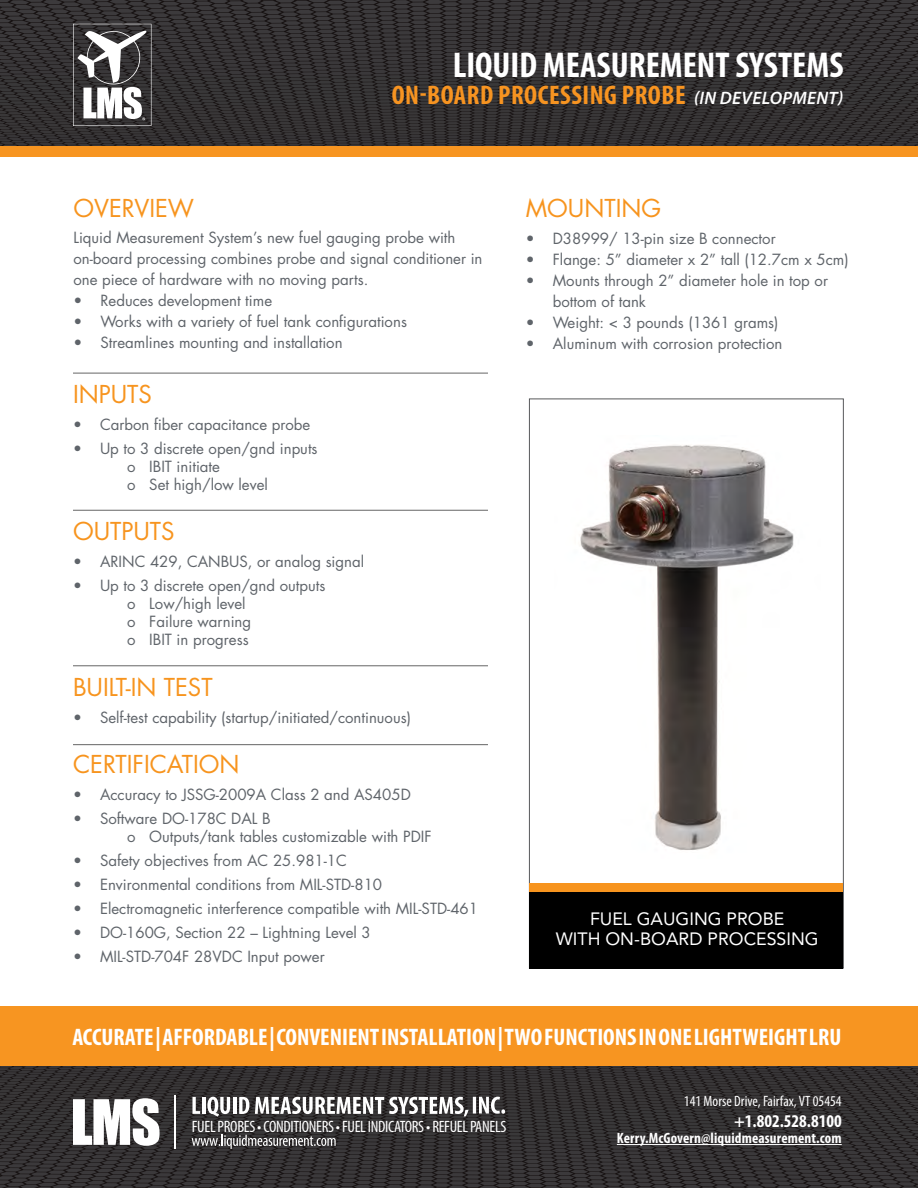
<style>
.page{position:relative;width:918px;height:1188px;background:#fff}
.page>*{position:absolute;margin:0;border:0;box-sizing:border-box;transform-origin:0 0}
.t1{font:700 condensed 36px "Myriad Pro";color:#fff}
.t2{font:700 condensed 27px "Myriad Pro";letter-spacing:.02em;color:#f79421}
.t3{font:700 condensed 24px "Myriad Pro";color:#fff}
.t4{font:24px "Futura Std";color:#f7941e}
.t5{font:700 condensed 18px "Myriad Pro";color:#fff}
.t6{font:17.7px/19.5px "Avenir LT Std";color:#fff;text-align:center}
.t7{font:condensed 16.5px "Myriad Pro";letter-spacing:-.02em;color:#fff}
.t8{font:15px/18px "Futura Std";color:#5f646a}
.t9{font:700 condensed 15px "Myriad Pro";letter-spacing:.01em;color:#fff}
.t10{font:condensed 15px "Myriad Pro";color:#fff}
.s1{font-weight:600;font-style:italic;font-stretch:normal;font-size:18px;color:#fff}
</style>
<div class="page">
<div style="left:0;top:146px;width:918px;height:10px;background:#f79521"></div>
<svg style="left:0;top:0;width:918px;height:146px;background:#343233"></svg>
<hr style="left:73px;top:373px;width:415px;height:1px;background:#7a7a7a">
<hr style="left:73px;top:510px;width:415px;height:1px;background:#7a7a7a">
<hr style="left:73px;top:665px;width:415px;height:1px;background:#7a7a7a">
<hr style="left:73px;top:744px;width:415px;height:1px;background:#7a7a7a">
<div style="left:0;top:1007px;width:918px;height:59px;background:#f79521"></div>
<img style="left:580px;top:445px;width:214px;height:405px">
<div style="left:530px;top:890px;width:313px;height:78px;background:#000"></div>
<div style="left:530px;top:883px;width:313px;height:9px;background:#f7941e"></div>
<svg style="left:0;top:1066px;width:918px;height:122px;background:#3d3b3c"></svg>
<h1 class="t1" style="left:453px;top:43px;width:392px">LIQUID MEASUREMENT SYSTEMS</h1>
<h2 class="t2" style="left:392px;top:78px;width:453px">ON-BOARD PROCESSING PROBE <span class="s1">(IN DEVELOPMENT)</span></h2>
<h3 class="t4" style="left:73px;top:193px;width:122px">OVERVIEW</h3>
<p class="t8" style="left:73px;top:227px;width:411px;line-height:21px">Liquid Measurement System’s new fuel gauging probe with on-board processing combines probe and signal conditioner in one piece of hardware with no moving parts.</p>
<p class="t8" style="left:73px;top:291px;width:200px">• Reduces development time</p>
<p class="t8" style="left:73px;top:312px;width:335px">• Works with a variety of fuel tank configurations</p>
<p class="t8" style="left:73px;top:333px;width:271px">• Streamlines mounting and installation</p>
<h3 class="t4" style="left:73px;top:379px;width:80px">INPUTS</h3>
<p class="t8" style="left:73px;top:416px;width:239px">• Carbon fiber capacitance probe</p>
<p class="t8" style="left:127px;top:440px;width:192px;text-indent:-54px">• Up to 3 discrete open/gnd inputs o IBIT initiate<br>o Set high/low level</p>
<h3 class="t4" style="left:73px;top:515px;width:103px">OUTPUTS</h3>
<p class="t8" style="left:73px;top:552px;width:293px">• ARINC 429, CANBUS, or analog signal</p>
<p class="t8" style="left:127px;top:576px;width:200px;text-indent:-54px">• Up to 3 discrete open/gnd outputs o Low/high level<br>o Failure warning<br>o IBIT in progress</p>
<h3 class="t4" style="left:73px;top:672px;width:141px">BUILT-IN TEST</h3>
<p class="t8" style="left:73px;top:709px;width:340px">• Self-test capability (startup/initiated/continuous)</p>
<h3 class="t4" style="left:73px;top:749px;width:168px">CERTIFICATION</h3>
<p class="t8" style="left:73px;top:786px;width:339px">• Accuracy to JSSG-2009A Class 2 and AS405D</p>
<p class="t8" style="left:127px;top:810px;width:306px;text-indent:-54px">• Software DO-178C DAL B<br>o Outputs/tank tables customizable with PDIF</p>
<p class="t8" style="left:73px;top:852px;width:275px">• Safety objectives from AC 25.981-1C</p>
<p class="t8" style="left:73px;top:876px;width:311px">• Environmental conditions from MIL-STD-810</p>
<p class="t8" style="left:73px;top:900px;width:407px">• Electromagnetic interference compatible with MIL-STD-461</p>
<p class="t8" style="left:73px;top:924px;width:299px">• DO-160G, Section 22 – Lightning Level 3</p>
<p class="t8" style="left:73px;top:948px;width:253px">• MIL-STD-704F 28VDC Input power</p>
<h3 class="t4" style="left:526px;top:193px;width:137px">MOUNTING</h3>
<p class="t8" style="left:526px;top:230px;width:251px">• D38999/ 13-pin size B connector</p>
<p class="t8" style="left:526px;top:251px;width:324px">• Flange: 5” diameter x 2” tall (12.7cm x 5cm)</p>
<p class="t8" style="left:553px;top:270px;width:277px;line-height:21px;text-indent:-27px">• Mounts through 2” diameter hole in top or bottom of tank</p>
<p class="t8" style="left:526px;top:314px;width:254px">• Weight: &lt; 3 pounds (1361 grams)</p>
<p class="t8" style="left:526px;top:335px;width:258px">• Aluminum with corrosion protection</p>
<p class="t6" style="left:556px;top:909px;width:264px">FUEL GAUGING PROBE<br>WITH ON-BOARD PROCESSING</p>
<h3 class="t3" style="left:72px;top:1022px;width:771px">ACCURATE | AFFORDABLE | CONVENIENT INSTALLATION | TWO FUNCTIONS IN ONE LIGHTWEIGHT LRU</h3>
<p class="t7" style="left:192px;top:1116px;width:316px">FUEL PROBES • CONDITIONERS • FUEL INDICATORS • REFUEL PANELS</p>
<p class="t10" style="left:684px;top:1092px;width:159px">141 Morse Drive, Fairfax, VT 05454</p>
<p class="t5" style="left:734px;top:1109px;width:109px">+1.802.528.8100</p>
<p class="t9" style="left:617px;top:1129px;width:226px">Kerry.McGovern@liquidmeasurement.com</p>
</div>
